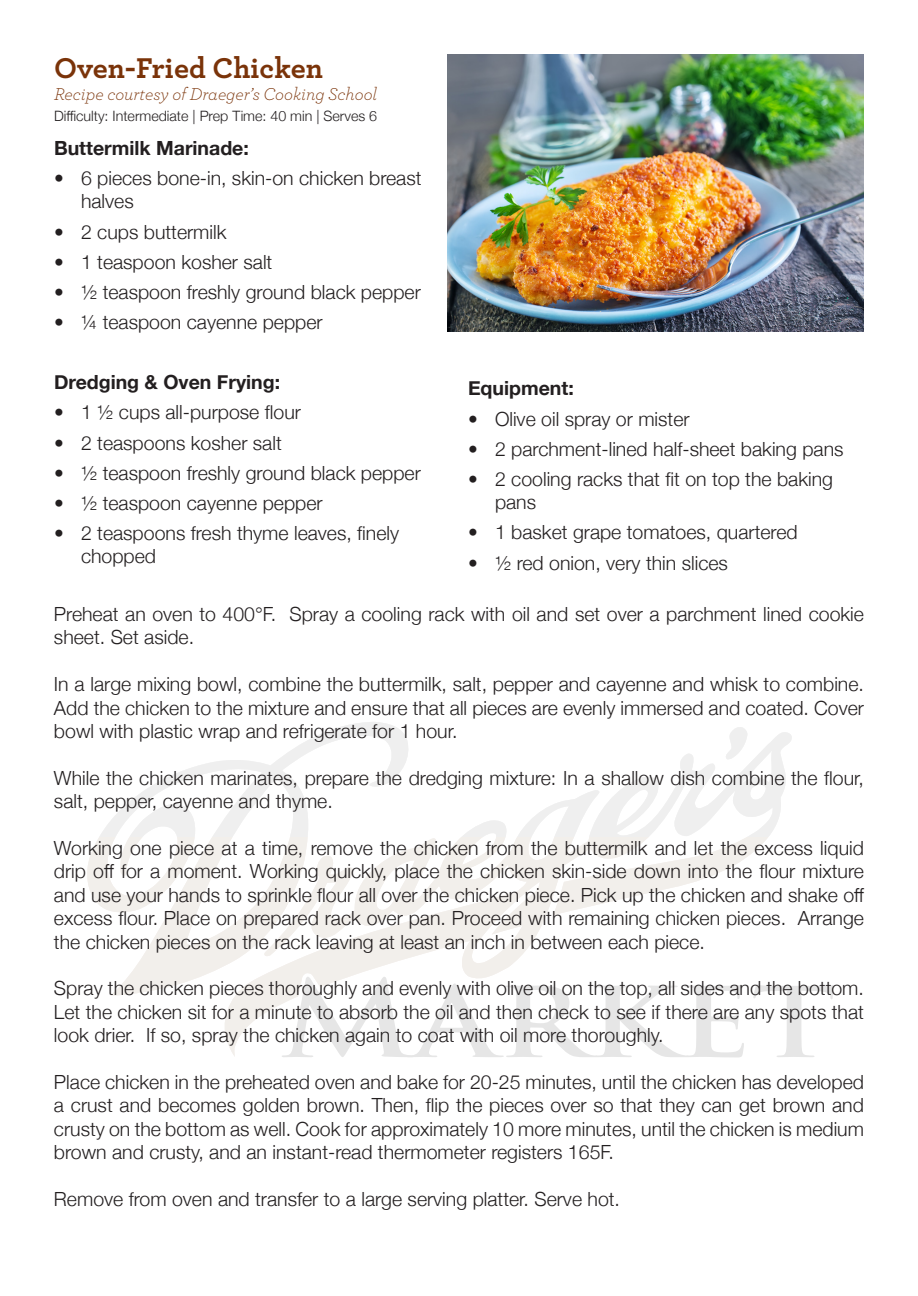
<style>
.page{position:relative;width:918px;height:1296px;background:#fff}
.page>*{position:absolute;margin:0;border:0;box-sizing:border-box;transform-origin:0 0}
.t1{font:700 30px "Archer";color:#7a3309}
.t2{font:300 19.5px/23.4px "Helvetica Neue";color:#231f20}
.t3{font:700 19.5px "Helvetica Neue";color:#231f20}
.t4{font:italic 300 18px "Archer";color:#7a3309}
.t5{font:300 14.25px "Helvetica Neue";color:#231f20}
</style>
<div class="page">
<svg style="left:87px;top:837px;width:132px;height:159px"></svg>
<svg style="left:219px;top:837px;width:549px;height:219px"></svg>
<svg style="left:282px;top:977px;width:462px;height:81px"></svg>
<svg style="left:753px;top:984px;width:80px;height:73px"></svg>
<img style="left:447px;top:54px;width:417px;height:278px">
<p class="t1" style="left:54px;top:44px;width:271px">Oven-Fried Chicken</p>
<p class="t4" style="left:54px;top:81px;width:325px">Recipe courtesy of Draeger’s Cooking School</p>
<p class="t5" style="left:54px;top:105px;width:325px">Difficulty: Intermediate | Prep Time: 40 min | Serves 6</p>
<p class="t3" style="left:54px;top:133px;width:196px">Buttermilk Marinade:</p>
<p class="t2" style="left:81px;top:165px;width:342px;text-indent:-27px">• 6 pieces bone-in, skin-on chicken breast halves</p>
<p class="t2" style="left:54px;top:218px;width:174px">• 2 cups buttermilk</p>
<p class="t2" style="left:54px;top:249px;width:220px">• 1 teaspoon kosher salt</p>
<p class="t2" style="left:54px;top:279px;width:368px">• ½ teaspoon freshly ground black pepper</p>
<p class="t2" style="left:54px;top:309px;width:270px">• ¼ teaspoon cayenne pepper</p>
<p class="t3" style="left:54px;top:367px;width:228px">Dredging &amp; Oven Frying:</p>
<p class="t2" style="left:54px;top:399px;width:248px">• 1 ½ cups all-purpose flour</p>
<p class="t2" style="left:54px;top:430px;width:229px">• 2 teaspoons kosher salt</p>
<p class="t2" style="left:54px;top:460px;width:368px">• ½ teaspoon freshly ground black pepper</p>
<p class="t2" style="left:54px;top:490px;width:270px">• ½ teaspoon cayenne pepper</p>
<p class="t2" style="left:81px;top:520px;width:320px;text-indent:-27px">• 2 teaspoons fresh thyme leaves, finely chopped</p>
<p class="t3" style="left:468px;top:373px;width:107px">Equipment:</p>
<p class="t2" style="left:468px;top:405px;width:223px">• Olive oil spray or mister</p>
<p class="t2" style="left:468px;top:436px;width:377px">• 2 parchment-lined half-sheet baking pans</p>
<p class="t2" style="left:495px;top:466px;width:340px;text-indent:-27px">• 2 cooling racks that fit on top the baking pans</p>
<p class="t2" style="left:468px;top:519px;width:331px">• 1 basket grape tomatoes, quartered</p>
<p class="t2" style="left:468px;top:549px;width:261px">• ½ red onion, very thin slices</p>
<p class="t2" style="left:54px;top:601px;width:812px">Preheat an oven to 400°F. Spray a cooling rack with oil and set over a parchment lined cookie sheet. Set aside.</p>
<p class="t2" style="left:54px;top:671px;width:812px;text-align:justify">In a large mixing bowl, combine the buttermilk, salt, pepper and cayenne and whisk to combine.<br>Add the chicken to the mixture and ensure that all pieces are evenly immersed and coated. Cover bowl with plastic wrap and refrigerate for 1 hour.</p>
<p class="t2" style="left:54px;top:765px;width:812px">While the chicken marinates, prepare the dredging mixture: In a shallow dish combine the flour, salt, pepper, cayenne and thyme.</p>
<p class="t2" style="left:54px;top:835px;width:812px;text-align:justify">Working one piece at a time, remove the chicken from the buttermilk and let the excess liquid drip off for a moment. Working quickly, place the chicken skin-side down into the flour mixture and use your hands to sprinkle flour all over the chicken piece. Pick up the chicken and shake off excess flour. Place on prepared rack over pan. Proceed with remaining chicken pieces. Arrange the chicken pieces on the rack leaving at least an inch in between each piece.</p>
<p class="t2" style="left:54px;top:975px;width:812px;text-align:justify">Spray the chicken pieces thoroughly and evenly with olive oil on the top, all sides and the bottom.<br>Let the chicken sit for a minute to absorb the oil and then check to see if there are any spots that look drier. If so, spray the chicken again to coat with oil more thoroughly.</p>
<p class="t2" style="left:54px;top:1069px;width:812px;text-align:justify">Place chicken in the preheated oven and bake for 20-25 minutes, until the chicken has developed a crust and becomes golden brown. Then, flip the pieces over so that they can get brown and crusty on the bottom as well. Cook for approximately 10 more minutes, until the chicken is medium brown and crusty, and an instant-read thermometer registers 165F.</p>
<p class="t2" style="left:54px;top:1186px;width:568px">Remove from oven and transfer to a large serving platter. Serve hot.</p>
</div>
